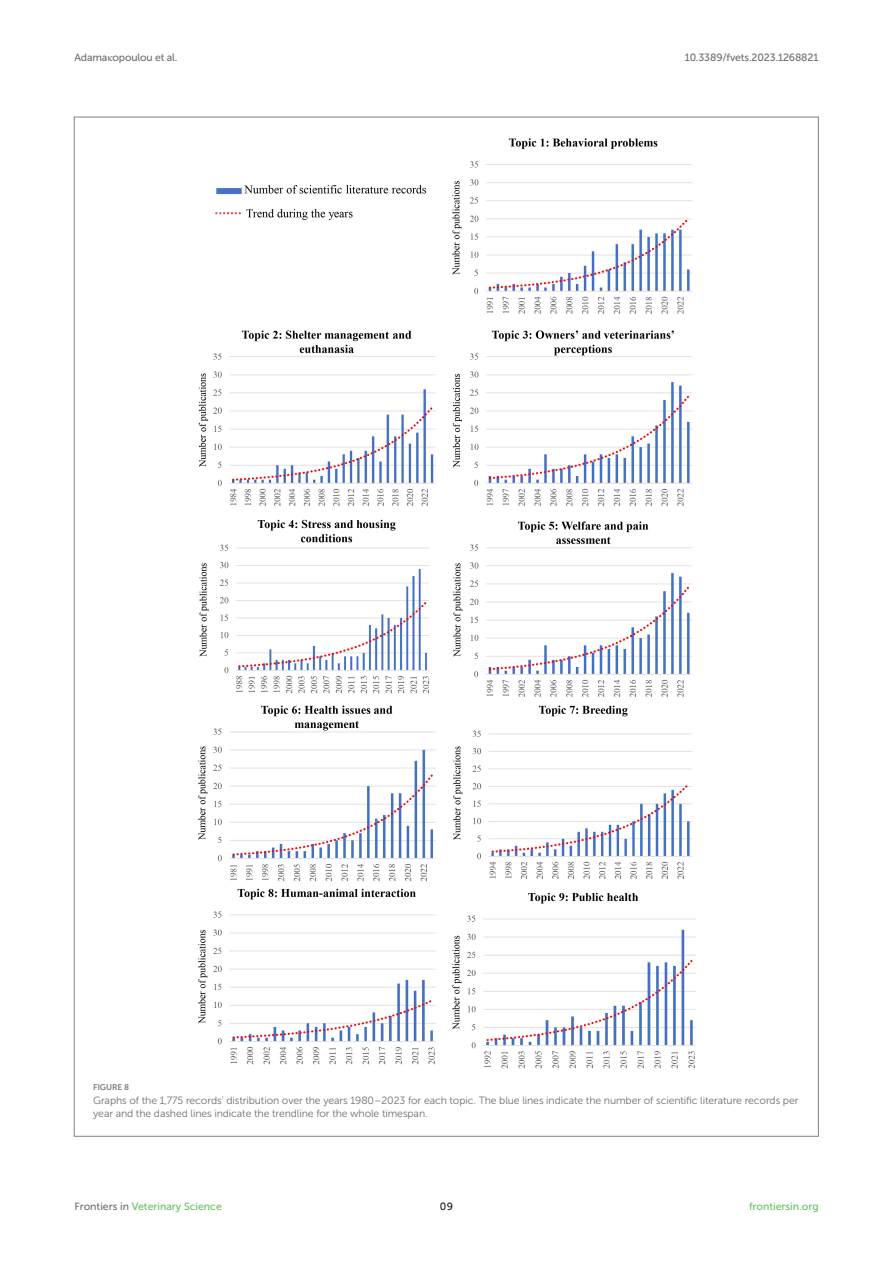
<style>
.page{position:relative;width:893px;height:1263px;background:#fff}
.page>*{position:absolute;margin:0;border:0;box-sizing:border-box;transform-origin:0 0}
.FIG_LEG{font:10.5px/13.5px "Museo Sans 300";letter-spacing:-.01em;color:#706f70}
.t1{font:10.5px "Museo Sans 500";letter-spacing:-.015em;color:#706f70}
.t2{font:10.5px "Museo Sans 500";color:#65c161}
.t3{font:10.5px "Museo Sans 500";color:#1b1c1b}
.FIG_HD{font:8.25px "Museo Sans 700";letter-spacing:-.01em;color:#7e7f7f}
.s1{font-family:"STIX General"}
.s2{color:#706f70}
</style>
<div class="page">
<img style="left:198px;top:138px;width:498px;height:931px">
<p class="t1" style="left:74px;top:51px;width:104px">Adama<span class="s1">κ</span>opoulou et al.</p>
<p class="t1" style="left:685px;top:51px;width:135px">10.3389/fvets.2023.1268821</p>
<p class="FIG_HD" style="left:93px;top:1083px;width:37px">FIGURE 8</p>
<p class="FIG_LEG" style="left:93px;top:1093px;width:707px">Graphs of the 1,775 records’ distribution over the years 1980–2023 for each topic. The blue lines indicate the number of scientific literature records per year and the dashed lines indicate the trendline for the whole timespan.</p>
<p class="t2" style="left:74px;top:1200px;width:149px"><span class="s2">Frontiers in</span> Veterinary Science</p>
<p class="t3" style="left:440px;top:1200px;width:15px">09</p>
<p class="t2" style="left:749px;top:1200px;width:71px">frontiersin.org</p>
</div>
